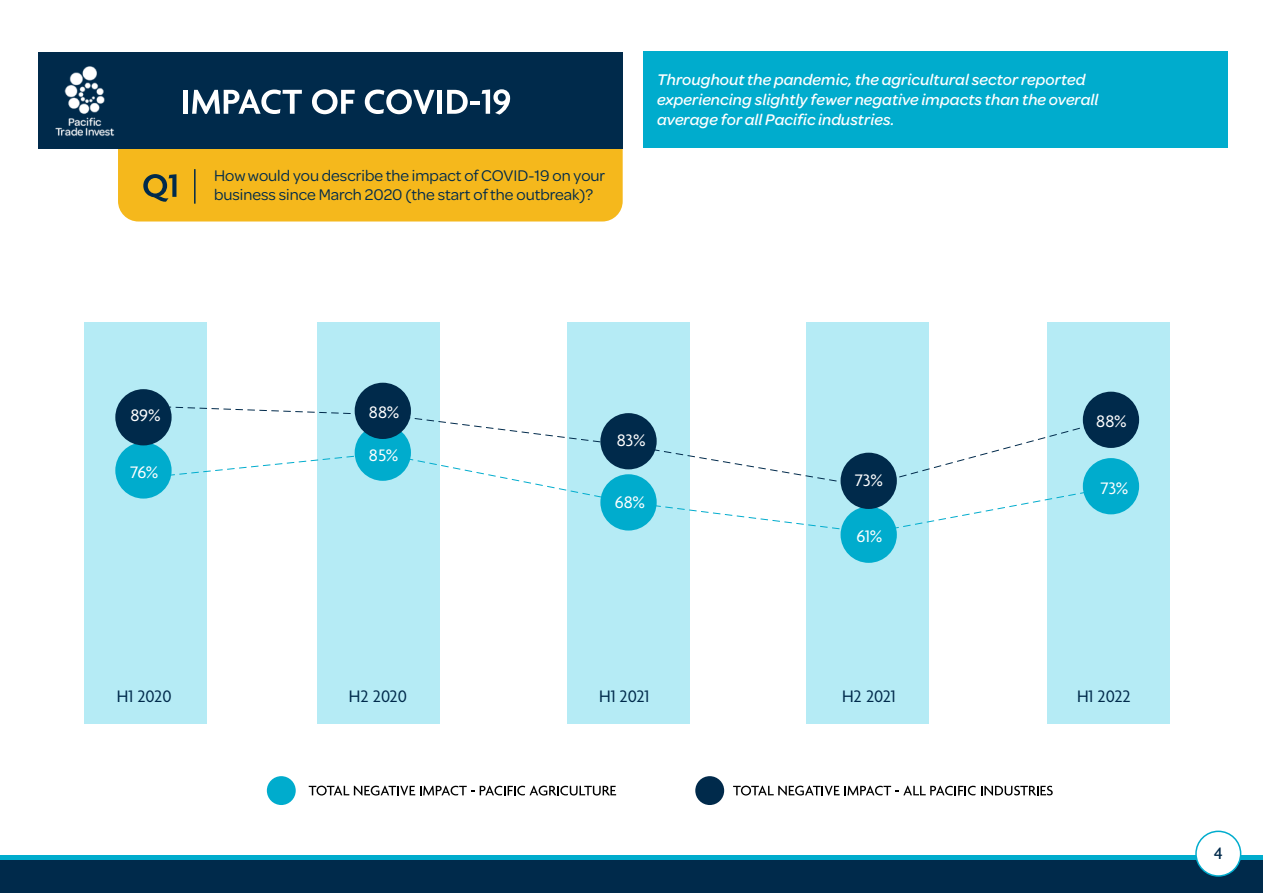
<style>
.page{position:relative;width:1263px;height:893px;background:#fff}
.page>*{position:absolute;margin:0;border:0;box-sizing:border-box;transform-origin:0 0}
.t1{font:18px "Agenda";letter-spacing:-.01em;color:#fff}
.t2{font:18px "Agenda";color:#002a4b}
.t3{font:500 18px "Agenda";color:#002a4b}
.t4{font:italic 500 16.5px/19.8px "Omnes";letter-spacing:.005em;color:#fff}
.t5{font:16.5px/19.8px "Omnes";color:#002a4b}
</style>
<div class="page">
<div style="left:0;top:857px;width:1263px;height:36px;background:#002a4b"></div>
<div style="left:0;top:855px;width:1263px;height:5px;background:#00accd"></div>
<div style="left:118px;top:94px;width:505px;height:127px;background:#f5b81c;border-radius:20px"></div>
<div style="left:38px;top:52px;width:585px;height:97px;background:#002a4b"></div>
<div style="left:643px;top:51px;width:584px;height:97px;background:#00accd"></div>
<div style="left:85px;top:322px;width:122px;height:401px;background:#b5ebf5"></div>
<div style="left:317px;top:322px;width:122px;height:401px;background:#b5ebf5"></div>
<div style="left:567px;top:322px;width:123px;height:401px;background:#b5ebf5"></div>
<div style="left:807px;top:322px;width:122px;height:401px;background:#b5ebf5"></div>
<div style="left:1047px;top:322px;width:122px;height:401px;background:#b5ebf5"></div>
<svg style="left:439px;top:487px;width:674px;height:46px"></svg>
<svg style="left:153px;top:406px;width:953px;height:81px"></svg>
<div style="left:115px;top:442px;width:57px;height:57px;background:#00accd;border-radius:50%"></div>
<div style="left:355px;top:425px;width:56px;height:56px;background:#00accd;border-radius:50%"></div>
<div style="left:600px;top:474px;width:57px;height:56px;background:#00accd;border-radius:50%"></div>
<div style="left:840px;top:507px;width:57px;height:56px;background:#00accd;border-radius:50%"></div>
<div style="left:1083px;top:458px;width:56px;height:56px;background:#00accd;border-radius:50%"></div>
<div style="left:1083px;top:392px;width:56px;height:56px;background:#002a4b;border-radius:50%"></div>
<div style="left:840px;top:453px;width:57px;height:56px;background:#002a4b;border-radius:50%"></div>
<div style="left:600px;top:413px;width:57px;height:56px;background:#002a4b;border-radius:50%"></div>
<div style="left:355px;top:383px;width:56px;height:56px;background:#002a4b;border-radius:50%"></div>
<div style="left:115px;top:389px;width:57px;height:56px;background:#002a4b;border-radius:50%"></div>
<div style="left:695px;top:776px;width:29px;height:29px;background:#002a4b;border-radius:50%"></div>
<div style="left:267px;top:776px;width:29px;height:29px;background:#00accd;border-radius:50%"></div>
<svg style="left:143px;top:174px;width:33px;height:28px"></svg>
<div style="left:183px;top:90px;width:5px;height:24px;background:#fff"></div>
<svg style="left:192px;top:90px;width:110px;height:24px"></svg>
<svg style="left:312px;top:89px;width:43px;height:25px"></svg>
<svg style="left:365px;top:89px;width:69px;height:25px"></svg>
<hr style="left:438px;top:90px;width:4px;height:24px;background:#fff">
<svg style="left:447px;top:89px;width:63px;height:26px"></svg>
<img style="left:55px;top:66px;width:60px;height:70px">
<svg style="left:733px;top:786px;width:320px;height:10px"></svg>
<svg style="left:309px;top:786px;width:307px;height:10px"></svg>
<hr style="left:194px;top:169px;width:2px;height:35px;background:#002a4b">
<div style="left:1196px;top:831px;width:45px;height:45px;background:#fff;border-radius:50%"></div>
<div style="left:1195px;top:831px;width:46px;height:46px;border:2px solid #00accd;border-radius:50%"></div>
<p class="t5" style="left:214px;top:164px;width:393px">How would you describe the impact of COVID-19 on your business since March 2020 (the start of the outbreak)?</p>
<p class="t4" style="left:657px;top:69px;width:443px">Throughout the pandemic, the agricultural sector reported experiencing slightly fewer negative impacts than the overall average for all Pacific industries.</p>
<p class="t1" style="left:130px;top:405px;width:32px">89%</p>
<p class="t1" style="left:130px;top:462px;width:30px">76%</p>
<p class="t1" style="left:369px;top:402px;width:32px">88%</p>
<p class="t1" style="left:369px;top:445px;width:31px">85%</p>
<p class="t1" style="left:617px;top:431px;width:30px">83%</p>
<p class="t1" style="left:615px;top:492px;width:32px">68%</p>
<p class="t1" style="left:855px;top:470px;width:29px">73%</p>
<p class="t1" style="left:856px;top:526px;width:28px">61%</p>
<p class="t1" style="left:1096px;top:411px;width:32px">88%</p>
<p class="t1" style="left:1101px;top:479px;width:29px">73%</p>
<p class="t2" style="left:117px;top:687px;width:56px">H1 2020</p>
<p class="t2" style="left:349px;top:687px;width:60px">H2 2020</p>
<p class="t2" style="left:599px;top:687px;width:52px">H1 2021</p>
<p class="t2" style="left:842px;top:687px;width:55px">H2 2021</p>
<p class="t2" style="left:1077px;top:687px;width:55px">H1 2022</p>
<p class="t3" style="left:1214px;top:844px;width:10px">4</p>
</div>
